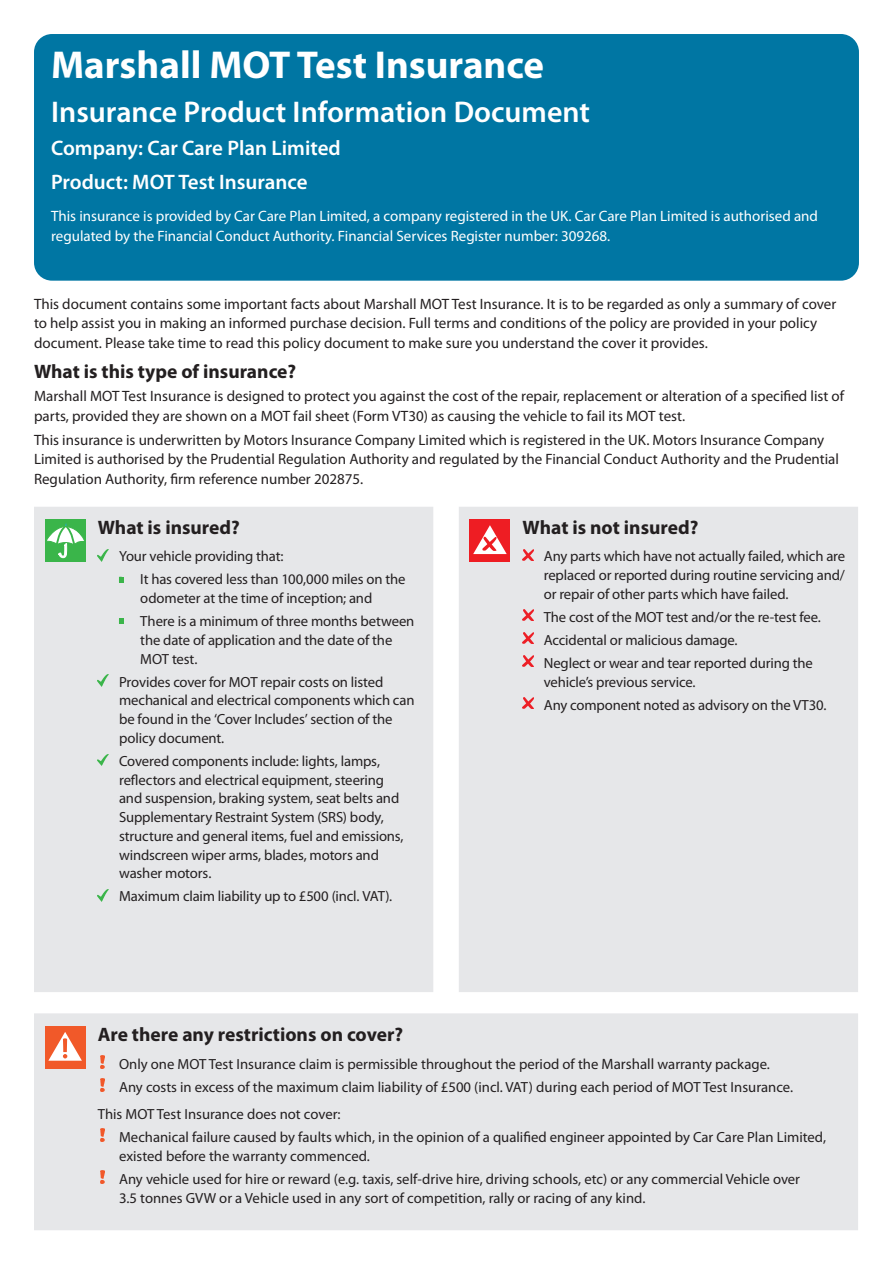
<style>
.page{position:relative;width:893px;height:1263px;background:#fff}
.page>*{position:absolute;margin:0;border:0;box-sizing:border-box;transform-origin:0 0}
.Form_title{font:700 39px "Myriad Pro";color:#fff}
.Company_Product_head{font:600 30px "Myriad Pro";color:#fff}
.Company_Product_head-2{font:600 21px "Myriad Pro";color:#fff}
.Cover_subhead{font:700 19.5px "Myriad Pro";color:#231f20}
.Form_intro{font:15px/19.5px "Myriad Pro";color:#231f20}
.Form_intro-2{font:15px/19.5px "Myriad Pro";color:#fff}
.Covered_bullets{font:14.7px/18.8px "Myriad Pro";letter-spacing:-.005em;color:#231f20}
.s1{font-size:15px}
</style>
<div class="page">
<div style="left:34px;top:34px;width:825px;height:247px;background:#0076a3;border-radius:18px"></div>
<div style="left:34px;top:507px;width:824px;height:723px;background:#e6e7e9"></div>
<div style="left:45px;top:519px;width:41px;height:43px;background:#3ab54a"></div>
<svg style="left:47px;top:523px;width:37px;height:35px"></svg>
<svg style="left:98px;top:549px;width:11px;height:12px"></svg>
<svg style="left:98px;top:675px;width:11px;height:12px"></svg>
<svg style="left:98px;top:754px;width:11px;height:12px"></svg>
<svg style="left:98px;top:889px;width:11px;height:12px"></svg>
<div style="left:469px;top:519px;width:41px;height:43px;background:#ee1d23"></div>
<svg style="left:473px;top:525px;width:34px;height:29px"></svg>
<svg style="left:523px;top:549px;width:10px;height:11px"></svg>
<svg style="left:523px;top:610px;width:10px;height:11px"></svg>
<svg style="left:523px;top:633px;width:10px;height:11px"></svg>
<svg style="left:523px;top:656px;width:10px;height:11px"></svg>
<svg style="left:523px;top:698px;width:10px;height:10px"></svg>
<div style="left:45px;top:1026px;width:41px;height:43px;background:#f15929"></div>
<svg style="left:48px;top:1032px;width:34px;height:29px"></svg>
<img style="left:101px;top:1055px;width:3px;height:14px">
<img style="left:101px;top:1078px;width:3px;height:14px">
<svg style="left:101px;top:1129px;width:3px;height:13px"></svg>
<img style="left:101px;top:1170px;width:3px;height:14px">
<svg style="left:119px;top:577px;width:5px;height:5px"></svg>
<svg style="left:119px;top:619px;width:5px;height:5px"></svg>
<p class="Form_title" style="left:51px;top:40px;width:495px">Marshall MOT Test Insurance</p>
<p class="Company_Product_head" style="left:51px;top:92px;width:540px">Insurance Product Information Document</p>
<p class="Company_Product_head-2" style="left:51px;top:135px;width:291px">Company: Car Care Plan Limited</p>
<p class="Company_Product_head-2" style="left:51px;top:169px;width:258px">Product: MOT Test Insurance</p>
<p class="Form_intro-2" style="left:51px;top:206px;width:768px">This insurance is provided by Car Care Plan Limited, a company registered in the UK. Car Care Plan Limited is authorised and regulated by the Financial Conduct Authority. Financial Services Register number: 309268.</p>
<p class="Form_intro" style="left:34px;top:294px;width:804px">This document contains some important facts about Marshall MOT Test Insurance. It is to be regarded as only a summary of cover to help assist you in making an informed purchase decision. Full terms and conditions of the policy are provided in your policy document. Please take time to read this policy document to make sure you understand the cover it provides.</p>
<p class="Cover_subhead" style="left:34px;top:358px;width:264px">What is this type of insurance?</p>
<p class="Form_intro" style="left:34px;top:386px;width:812px">Marshall MOT Test Insurance is designed to protect you against the cost of the repair, replacement or alteration of a specified list of parts, provided they are shown on a MOT fail sheet (Form VT30) as causing the vehicle to fail its MOT test.</p>
<p class="Form_intro" style="left:34px;top:430px;width:806px">This insurance is underwritten by Motors Insurance Company Limited which is registered in the UK. Motors Insurance Company<br>Limited is authorised by the Prudential Regulation Authority and regulated by the Financial Conduct Authority and the Prudential<br>Regulation Authority, firm reference number 202875.</p>
<p class="Cover_subhead" style="left:98px;top:515px;width:144px">What is insured?</p>
<p class="Covered_bullets" style="left:119px;top:547px;width:166px">Your vehicle providing that:</p>
<p class="Covered_bullets" style="left:140px;top:570px;width:267px;text-indent:-21px"><sup>■</sup> It has covered less than 100,000 miles on the odometer at the time of inception; and</p>
<p class="Covered_bullets" style="left:140px;top:612px;width:276px;text-indent:-21px"><sup>■</sup> There is a minimum of three months between the date of application and the date of the<br>MOT test.</p>
<p class="Covered_bullets" style="left:119px;top:672px;width:297px">Provides cover for MOT repair costs on listed mechanical and electrical components which can be found in the ‘Cover Includes’ section of the policy document.</p>
<p class="Covered_bullets" style="left:119px;top:751px;width:286px">Covered components include: lights, lamps, reflectors and electrical equipment, steering and suspension, braking system, seat belts and Supplementary Restraint System (SRS) body, structure and general items, fuel and emissions, windscreen wiper arms, blades, motors and washer motors.</p>
<p class="Covered_bullets" style="left:119px;top:887px;width:275px">Maximum claim liability up to £500 (incl. VAT).</p>
<p class="Cover_subhead" style="left:523px;top:515px;width:177px">What is not insured?</p>
<p class="Covered_bullets" style="left:544px;top:547px;width:303px;text-align:justify">Any parts which have not actually failed, which are replaced or reported during routine servicing and/ or repair of other parts which have failed.</p>
<p class="Covered_bullets" style="left:544px;top:607px;width:278px">The cost of the MOT test and/or the re-test fee.</p>
<p class="Covered_bullets" style="left:544px;top:630px;width:195px">Accidental or malicious damage.</p>
<p class="Covered_bullets" style="left:544px;top:653px;width:271px">Neglect or wear and tear reported during the vehicle’s previous service.</p>
<p class="Covered_bullets" style="left:544px;top:695px;width:284px">Any component noted as advisory on the VT30.</p>
<p class="Cover_subhead" style="left:98px;top:1021px;width:307px">Are there any restrictions on cover?</p>
<p class="Covered_bullets" style="left:119px;top:1054px;width:652px">Only one MOT Test Insurance claim is permissible throughout the period of the <span class="s1">Marshall</span> warranty package.</p>
<p class="Covered_bullets" style="left:119px;top:1077px;width:675px">Any costs in excess of the maximum claim liability of £500 (incl. VAT) during each period of MOT Test Insurance.</p>
<p class="Covered_bullets" style="left:98px;top:1104px;width:244px">This MOT Test Insurance does not cover:</p>
<p class="Covered_bullets" style="left:119px;top:1127px;width:709px">Mechanical failure caused by faults which, in the opinion of a qualified engineer appointed by Car Care Plan Limited, existed before the warranty commenced.</p>
<p class="Covered_bullets" style="left:119px;top:1169px;width:683px">Any vehicle used for hire or reward (e.g. taxis, self-drive hire, driving schools, etc) or any commercial Vehicle over<br>3.5 tonnes GVW or a Vehicle used in any sort of competition, rally or racing of any kind.</p>
</div>
